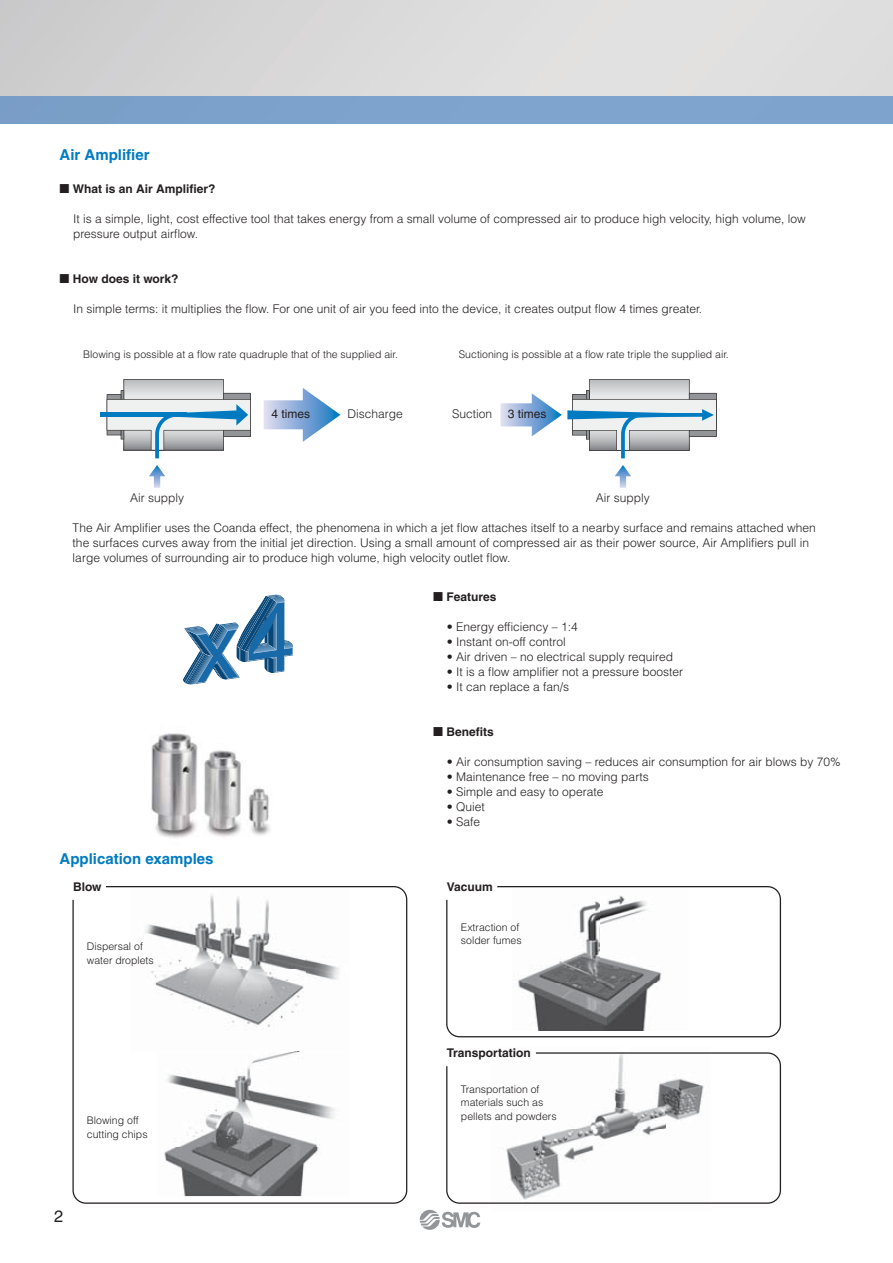
<style>
.page{position:relative;width:893px;height:1263px;background:#fff}
.page>*{position:absolute;margin:0;border:0;box-sizing:border-box;transform-origin:0 0}
.t1{font:16.5px "Helvetica";color:#231f20}
.t2{font:700 15px "Helvetica";color:#007bc2}
.t3{font:300 12px/15px "Helvetica";color:#231f20}
.t4{font:700 12px "Helvetica";color:#231f20}
.t5{font:12px "Helvetica";color:#231f20}
.t6{font:300 10.5px/13.5px "Helvetica";color:#231f20}
.s1{font-family:"European Pi Three";font-weight:400}
</style>
<div class="page">
<svg style="left:263px;top:388px;width:77px;height:54px"></svg>
<hr style="left:100px;top:413px;width:87px;height:4px;background:#007bc2">
<svg style="left:615px;top:465px;width:16px;height:23px"></svg>
<svg style="left:149px;top:465px;width:16px;height:23px"></svg>
<svg style="left:500px;top:379px;width:216px;height:79px"></svg>
<svg style="left:107px;top:379px;width:144px;height:79px"></svg>
<img style="left:151px;top:733px;width:119px;height:105px">
<svg style="left:72px;top:886px;width:335px;height:318px"></svg>
<svg style="left:446px;top:1052px;width:335px;height:152px"></svg>
<svg style="left:446px;top:886px;width:335px;height:151px"></svg>
<svg style="left:183px;top:594px;width:110px;height:91px"></svg>
<svg style="left:419px;top:1210px;width:61px;height:20px"></svg>
<svg style="left:0;top:0;width:892px;height:96px;background:#dad9da"></svg>
<hr style="left:0;top:124px;width:892px;height:1px;background:#88afdd">
<div style="left:0;top:96px;width:892px;height:28px;background:#7ea3cd"></div>
<p class="t2" style="left:59px;top:149px;width:92px">Air Amplifier</p>
<p class="t4" style="left:59px;top:184px;width:158px"><span class="s1">-</span> What is an Air Amplifier?</p>
<p class="t3" style="left:73px;top:212px;width:734px">It is a simple, light, cost effective tool that takes energy from a small volume of compressed air to produce high velocity, high volume, low pressure output airflow.</p>
<p class="t4" style="left:59px;top:274px;width:120px"><span class="s1">-</span> How does it work?</p>
<p class="t3" style="left:73px;top:302px;width:630px">In simple terms: it multiplies the flow. For one unit of air you feed into the device, it creates output flow 4 times greater.</p>
<p class="t6" style="left:83px;top:349px;width:316px">Blowing is possible at a flow rate quadruple that of the supplied air.</p>
<p class="t6" style="left:459px;top:349px;width:271px">Suctioning is possible at a flow rate triple the supplied air.</p>
<p class="t3" style="left:130px;top:491px;width:55px">Air supply</p>
<p class="t5" style="left:271px;top:410px;width:40px">4 times</p>
<p class="t3" style="left:347px;top:408px;width:57px">Discharge</p>
<p class="t3" style="left:452px;top:408px;width:42px">Suction</p>
<p class="t5" style="left:508px;top:410px;width:40px">3 times</p>
<p class="t3" style="left:596px;top:492px;width:55px">Air supply</p>
<p class="t3" style="left:73px;top:521px;width:744px">The Air Amplifier uses the Coanda effect, the phenomena in which a jet flow attaches itself to a nearby surface and remains attached when the surfaces curves away from the initial jet direction. Using a small amount of compressed air as their power source, Air Amplifiers pull in large volumes of surrounding air to produce high volume, high velocity outlet flow.</p>
<p class="t2" style="left:59px;top:853px;width:155px">Application examples</p>
<p class="t4" style="left:73px;top:882px;width:30px">Blow</p>
<p class="t6" style="left:87px;top:941px;width:68px">Dispersal of water droplets</p>
<p class="t6" style="left:87px;top:1115px;width:62px">Blowing off cutting chips</p>
<h1 class="t1" style="left:54px;top:1210px;width:11px">2</h1>
<p class="t4" style="left:433px;top:593px;width:65px"><span class="s1">-</span> Features</p>
<p class="t3" style="left:446px;top:621px;width:133px">• Energy efficiency – 1:4</p>
<p class="t3" style="left:446px;top:636px;width:120px">• Instant on-off control</p>
<p class="t3" style="left:446px;top:651px;width:228px">• Air driven – no electrical supply required</p>
<p class="t3" style="left:446px;top:666px;width:238px">• It is a flow amplifier not a pressure booster</p>
<p class="t3" style="left:446px;top:681px;width:124px">•-It can replace a fan/s</p>
<p class="t4" style="left:433px;top:728px;width:62px"><span class="s1">-</span> Benefits</p>
<p class="t3" style="left:446px;top:756px;width:395px">• Air consumption saving – reduces air consumption for air blows by 70%</p>
<p class="t3" style="left:446px;top:771px;width:204px">• Maintenance free – no moving parts</p>
<p class="t3" style="left:446px;top:786px;width:158px">• Simple and easy to operate</p>
<p class="t3" style="left:446px;top:801px;width:40px">• Quiet</p>
<p class="t3" style="left:446px;top:816px;width:35px">• Safe</p>
<p class="t4" style="left:447px;top:882px;width:47px">Vacuum</p>
<p class="t6" style="left:461px;top:921px;width:62px">Extraction of solder fumes</p>
<p class="t4" style="left:447px;top:1049px;width:85px">Transportation</p>
<p class="t6" style="left:461px;top:1084px;width:97px">Transportation of materials such as pellets and powders</p>
</div>
